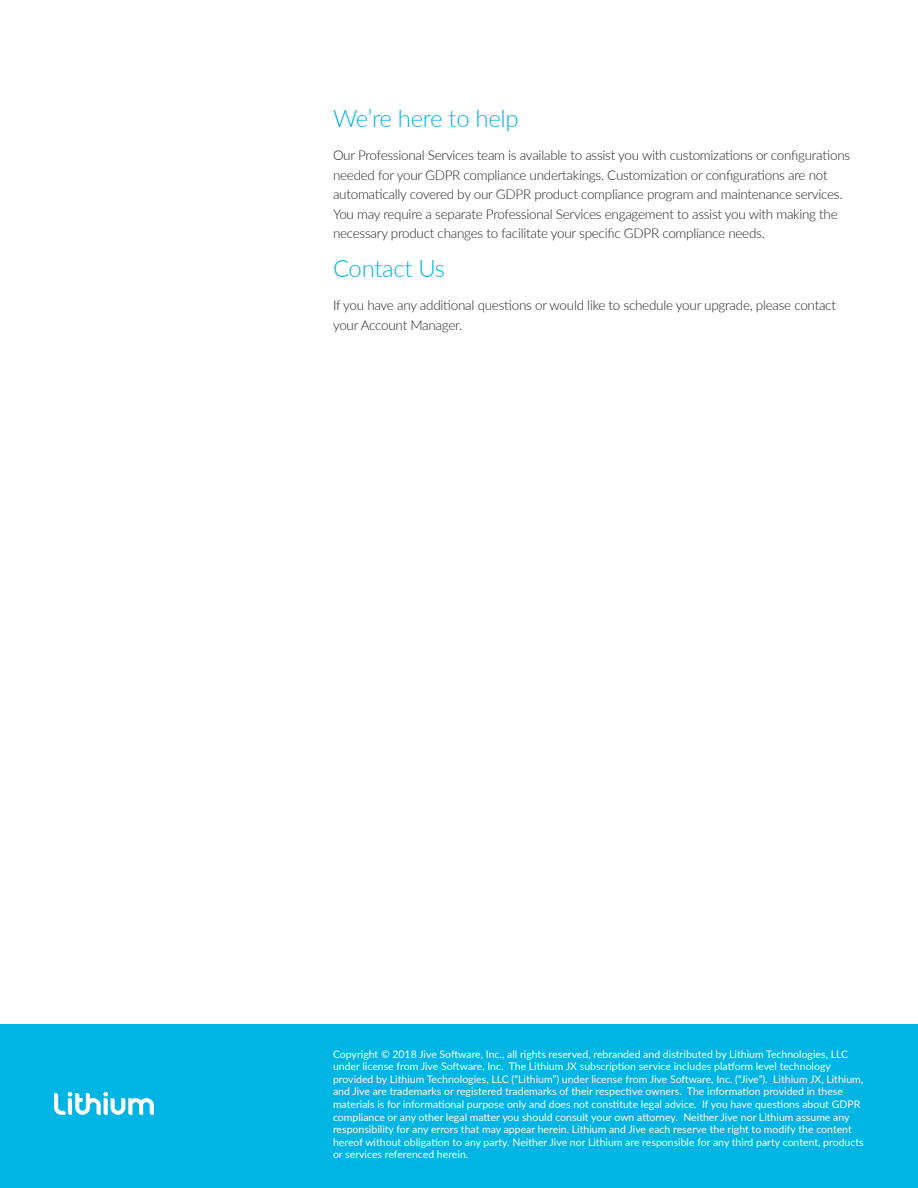
<style>
.page{position:relative;width:918px;height:1188px;background:#fff}
.page>*{position:absolute;margin:0;border:0;box-sizing:border-box;transform-origin:0 0}
.paragraph_copy{font:300 24px "Lato";letter-spacing:-.015em;color:#00b4e4}
.paragraph_copy-2{font:300 13.5px/19.5px "Lato";letter-spacing:-.02em;color:#231f20}
.t1{font:10.5px/12.6px "Lato";color:#fff}
</style>
<div class="page">
<div style="left:0;top:1024px;width:918px;height:164px;background:#00b4e4"></div>
<svg style="left:54px;top:1092px;width:100px;height:23px"></svg>
<p class="paragraph_copy" style="left:333px;top:102px;width:187px">We’re here to help</p>
<p class="paragraph_copy-2" style="left:333px;top:145px;width:519px">Our Professional Services team is available to assist you with customizations or configurations needed for your GDPR compliance undertakings. Customization or configurations are not automatically covered by our GDPR product compliance program and maintenance services.<br>You may require a separate Professional Services engagement to assist you with making the necessary product changes to facilitate your specific GDPR compliance needs.</p>
<p class="paragraph_copy" style="left:333px;top:252px;width:114px">Contact Us</p>
<p class="paragraph_copy-2" style="left:333px;top:295px;width:504px">If you have any additional questions or would like to schedule your upgrade, please contact your Account Manager.</p>
<p class="t1" style="left:333px;top:1047px;width:532px">Copyright © 2018 Jive Software, Inc., all rights reserved, rebranded and distributed by Lithium Technologies, LLC under license from Jive Software, Inc. The Lithium JX subscription service includes platform level technology provided by Lithium Technologies, LLC (“Lithium”) under license from Jive Software, Inc. (“Jive”). Lithium JX, Lithium, and Jive are trademarks or registered trademarks of their respective owners. The information provided in these materials is for informational purpose only and does not constitute legal advice. If you have questions about GDPR compliance or any other legal matter you should consult your own attorney. Neither Jive nor Lithium assume any responsibility for any errors that may appear herein. Lithium and Jive each reserve the right to modify the content hereof without obligation to any party. Neither Jive nor Lithium are responsible for any third party content, products or services referenced herein.</p>
</div>
